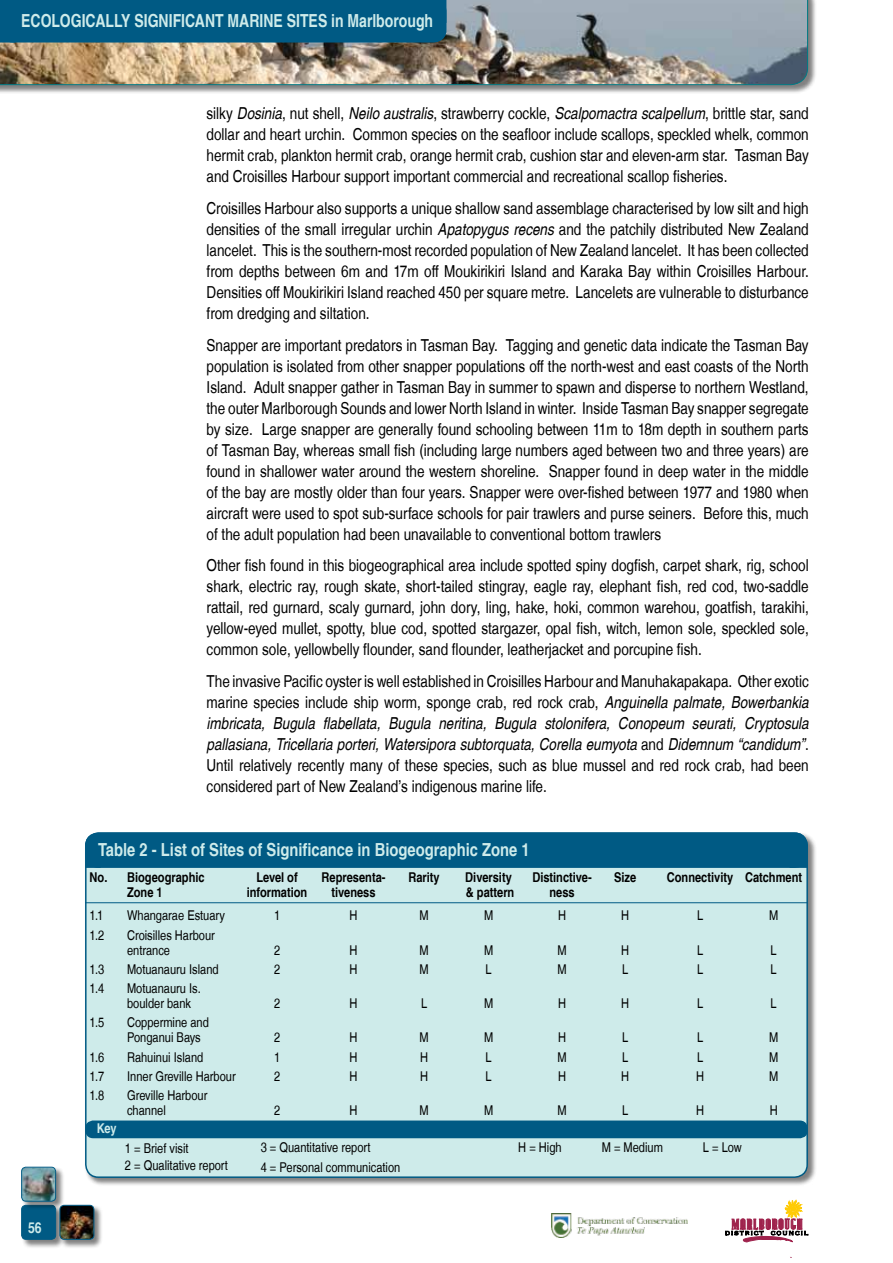
<style>
.page{position:relative;width:893px;height:1263px;background:#fff}
.page>*{position:absolute;margin:0;border:0;box-sizing:border-box;transform-origin:0 0}
.t1{font:18px "Nimbus San LGR Bol Con";color:#ceebea}
.t2{font:18px "Nimbus San L Bol Con";color:#ceebea;scale:.95 1}
.t3{font:16.5px/21px "Nimbus San L Reg Con";color:#000;text-align:justify}
.t4{font:16.5px/21px "Nimbus San L Reg Con Ita";color:#000}
.t5{font:15px "Nimbus San L Bol Con";color:#ceebea}
.t6{font:13.5px/15px "Nimbus San L Reg Con";color:#000}
.t7{font:13.5px "Nimbus San L Bol Con";color:#000}
.t8{font:13.5px "Nimbus San L Bol Con";color:#ceebea}
.s1{font-family:"Nimbus San L Reg Con Ita"}
.s2{font-family:"Nimbus San L Reg Con"}
</style>
<div class="page">
<div style="left:0;top:0;width:817px;height:94px;background:#000;opacity:.5"></div>
<img style="left:0;top:0;width:808px;height:85px">
<div style="left:21px;top:1204px;width:44px;height:45px;background:#000;opacity:.5"></div>
<div style="left:22px;top:1205px;width:34px;height:34px;background:#005a84;border-radius:4px"></div>
<div style="left:21px;top:1205px;width:35px;height:35px;border:1px solid #005a84;border-radius:4px"></div>
<div style="left:0;top:0;width:446px;height:43px;background:#005a84"></div>
<div style="left:59px;top:1204px;width:44px;height:45px;background:#000;opacity:.5"></div>
<img style="left:60px;top:1205px;width:34px;height:34px">
<div style="left:60px;top:1205px;width:34px;height:35px;border:1px solid #005a84;border-radius:4px"></div>
<div style="left:21px;top:1166px;width:44px;height:45px;background:#000;opacity:.5"></div>
<img style="left:22px;top:1167px;width:33px;height:34px">
<div style="left:21px;top:1167px;width:35px;height:34px;border:1px solid #005a84;border-radius:4px"></div>
<svg style="left:725px;top:1200px;width:83px;height:42px"></svg>
<img style="left:551px;top:1213px;width:136px;height:24px">
<div style="left:85px;top:832px;width:732px;height:354px;background:#000;opacity:.5"></div>
<div style="left:86px;top:833px;width:721px;height:344px;background:#ceebea;border-radius:13px"></div>
<div style="left:86px;top:833px;width:721px;height:34px;background:#005a84;border-radius:13px"></div>
<div style="left:85px;top:832px;width:723px;height:36px;border:2px solid #005a84;border-radius:13px"></div>
<div style="left:85px;top:856px;width:16px;height:12px;background:#005a84"></div>
<div style="left:790px;top:857px;width:18px;height:11px;background:#005a84"></div>
<hr style="left:85px;top:902px;width:723px;height:1px;background:#005a84">
<div style="left:86px;top:1121px;width:721px;height:16px;background:#005a84;border-radius:8px"></div>
<div style="left:85px;top:1120px;width:723px;height:18px;border:2px solid #005a84;border-radius:8px"></div>
<p class="t2" style="left:21px;top:10px;width:435px">Ecologically Significant Marine Sites in Marlborough</p>
<p class="t3" style="left:207px;top:103px;width:604px">silky <span class="s1">Dosinia</span>, nut shell, <span class="s1">Neilo australis</span>, strawberry cockle, <span class="s1">Scalpomactra scalpellum</span>, brittle star, sand dollar and heart urchin. Common species on the seafloor include scallops, speckled whelk, common hermit crab, plankton hermit crab, orange hermit crab, cushion star and eleven-arm star. Tasman Bay and Croisilles Harbour support important commercial and recreational scallop fisheries.</p>
<p class="t3" style="left:207px;top:198px;width:604px">Croisilles Harbour also supports a unique shallow sand assemblage characterised by low silt and high densities of the small irregular urchin <span class="s1">Apatopygus recens</span> and the patchily distributed New Zealand lancelet. This is the southern-most recorded population of New Zealand lancelet. It has been collected from depths between 6m and 17m off Moukirikiri Island and Karaka Bay within Croisilles Harbour.<br>Densities off Moukirikiri Island reached 450 per square metre. Lancelets are vulnerable to disturbance from dredging and siltation.</p>
<p class="t3" style="left:207px;top:334px;width:604px">Snapper are important predators in Tasman Bay. Tagging and genetic data indicate the Tasman Bay population is isolated from other snapper populations off the north-west and east coasts of the North Island. Adult snapper gather in Tasman Bay in summer to spawn and disperse to northern Westland, the outer Marlborough Sounds and lower North Island in winter. Inside Tasman Bay snapper segregate by size. Large snapper are generally found schooling between 11m to 18m depth in southern parts of Tasman Bay, whereas small fish (including large numbers aged between two and three years) are found in shallower water around the western shoreline. Snapper found in deep water in the middle of the bay are mostly older than four years. Snapper were over-fished between 1977 and 1980 when aircraft were used to spot sub-surface schools for pair trawlers and purse seiners. Before this, much of the adult population had been unavailable to conventional bottom trawlers</p>
<p class="t3" style="left:207px;top:555px;width:604px">Other fish found in this biogeographical area include spotted spiny dogfish, carpet shark, rig, school shark, electric ray, rough skate, short-tailed stingray, eagle ray, elephant fish, red cod, two-saddle rattail, red gurnard, scaly gurnard, john dory, ling, hake, hoki, common warehou, goatfish, tarakihi, yellow-eyed mullet, spotty, blue cod, spotted stargazer, opal fish, witch, lemon sole, speckled sole, common sole, yellowbelly flounder, sand flounder, leatherjacket and porcupine fish.</p>
<p class="t3" style="left:207px;top:671px;width:604px">The invasive Pacific oyster is well established in Croisilles Harbour and Manuhakapakapa. Other exotic marine species include ship worm, sponge crab, red rock crab, <span class="s1">Anguinella palmate, Bowerbankia</span></p>
<p class="t4" style="left:207px;top:712px;width:604px">imbricata, Bugula flabellata, Bugula neritina, Bugula stolonifera, Conopeum seurati, Cryptosula pallasiana, Tricellaria porteri, Watersipora subtorquata, Corella eumyota <span class="s2">and</span> Didemnum “candidum”<span class="s2">.</span></p>
<p class="t3" style="left:207px;top:755px;width:604px">Until relatively recently many of these species, such as blue mussel and red rock crab, had been considered part of New Zealand’s indigenous marine life.</p>
<p class="t1" style="left:98px;top:839px;width:433px">Table 2 - List of Sites of Significance in Biogeographic Zone 1</p>
<p class="t7" style="left:90px;top:869px;width:146px">No. Biogeographic L</p>
<p class="t7" style="left:263px;top:869px;width:178px">evel of Representa- Rarity</p>
<p class="t7" style="left:465px;top:869px;width:48px">Diversity</p>
<p class="t7" style="left:532px;top:869px;width:61px">Distinctive-</p>
<p class="t7" style="left:614px;top:869px;width:43px">Size C</p>
<p class="t7" style="left:675px;top:869px;width:129px">onnectivity Catchment</p>
<p class="t7" style="left:127px;top:884px;width:37px">Zone 1</p>
<p class="t7" style="left:247px;top:884px;width:62px">information</p>
<p class="t7" style="left:331px;top:884px;width:46px">tiveness</p>
<p class="t7" style="left:466px;top:884px;width:50px">&amp; pattern</p>
<p class="t7" style="left:549px;top:884px;width:27px">ness</p>
<p class="t6" style="left:90px;top:908px;width:15px">1.1</p>
<p class="t6" style="left:127px;top:908px;width:100px">Whangarae Estuary</p>
<p class="t6" style="left:274px;top:908px;width:8px">1</p>
<p class="t6" style="left:350px;top:908px;width:9px">H</p>
<p class="t6" style="left:419px;top:908px;width:11px">M</p>
<p class="t6" style="left:484px;top:908px;width:11px">M</p>
<p class="t6" style="left:558px;top:908px;width:9px">H</p>
<p class="t6" style="left:621px;top:908px;width:34px">H L</p>
<p class="t6" style="left:769px;top:908px;width:11px">M</p>
<p class="t6" style="left:90px;top:928px;width:16px">1.2</p>
<p class="t6" style="left:127px;top:928px;width:89px">Croisilles Harbour entrance</p>
<p class="t6" style="left:274px;top:943px;width:8px">2</p>
<p class="t6" style="left:350px;top:943px;width:9px">H</p>
<p class="t6" style="left:419px;top:943px;width:11px">M</p>
<p class="t6" style="left:484px;top:943px;width:11px">M</p>
<p class="t6" style="left:557px;top:943px;width:11px">M</p>
<p class="t6" style="left:621px;top:943px;width:46px">H LL</p>
<p class="t6" style="left:90px;top:962px;width:16px">1.3</p>
<p class="t6" style="left:127px;top:962px;width:93px">Motuanauru Island</p>
<p class="t6" style="left:274px;top:962px;width:8px">2</p>
<p class="t6" style="left:350px;top:962px;width:9px">H</p>
<p class="t6" style="left:419px;top:962px;width:32px">M L</p>
<p class="t6" style="left:557px;top:962px;width:46px">M LLL</p>
<p class="t6" style="left:90px;top:981px;width:16px">1.4</p>
<p class="t6" style="left:127px;top:981px;width:75px">Motuanauru Is. boulder bank</p>
<p class="t6" style="left:274px;top:996px;width:8px">2</p>
<p class="t6" style="left:350px;top:996px;width:33px">H L</p>
<p class="t6" style="left:484px;top:996px;width:11px">M</p>
<p class="t6" style="left:558px;top:996px;width:9px">H</p>
<p class="t6" style="left:621px;top:996px;width:46px">H LL</p>
<p class="t6" style="left:90px;top:1015px;width:16px">1.5</p>
<p class="t6" style="left:127px;top:1015px;width:83px">Coppermine and<br>Ponganui Bays</p>
<p class="t6" style="left:274px;top:1030px;width:8px">2</p>
<p class="t6" style="left:350px;top:1030px;width:9px">H</p>
<p class="t6" style="left:419px;top:1030px;width:11px">M</p>
<p class="t6" style="left:484px;top:1030px;width:11px">M</p>
<p class="t6" style="left:769px;top:1030px;width:11px">M</p>
<p class="t6" style="left:90px;top:1050px;width:16px">1.6</p>
<p class="t6" style="left:127px;top:1050px;width:78px">Rahuinui Island</p>
<p class="t6" style="left:274px;top:1050px;width:8px">1</p>
<p class="t6" style="left:350px;top:1050px;width:9px">H</p>
<p class="t6" style="left:420px;top:1050px;width:31px">H L</p>
<p class="t6" style="left:769px;top:1050px;width:11px">M</p>
<p class="t6" style="left:90px;top:1069px;width:148px">1.7 I nner Greville Harbour</p>
<p class="t6" style="left:274px;top:1069px;width:8px">2</p>
<p class="t6" style="left:350px;top:1069px;width:9px">H</p>
<p class="t6" style="left:420px;top:1069px;width:31px">H L</p>
<p class="t6" style="left:558px;top:1069px;width:9px">H</p>
<p class="t6" style="left:621px;top:1069px;width:9px">H</p>
<p class="t6" style="left:696px;top:1069px;width:9px">H</p>
<p class="t6" style="left:769px;top:1069px;width:11px">M</p>
<p class="t6" style="left:90px;top:1088px;width:16px">1.8</p>
<p class="t6" style="left:127px;top:1088px;width:82px">Greville Harbour channel</p>
<p class="t6" style="left:274px;top:1103px;width:8px">2</p>
<p class="t6" style="left:350px;top:1103px;width:9px">H</p>
<p class="t6" style="left:420px;top:1103px;width:11px">M</p>
<p class="t6" style="left:484px;top:1103px;width:11px">M</p>
<p class="t6" style="left:558px;top:1103px;width:31px">M L</p>
<p class="t6" style="left:696px;top:1103px;width:9px">H</p>
<p class="t6" style="left:770px;top:1103px;width:9px">H</p>
<p class="t5" style="left:28px;top:1219px;width:15px">56</p>
<p class="t8" style="left:97px;top:1120px;width:21px">Key</p>
<p class="t6" style="left:125px;top:1139px;width:105px;line-height:17.1px">1 = Brief visit<br>2 = Qualitative report</p>
<p class="t6" style="left:261px;top:1140px;width:111px">3 = Quantitative report</p>
<p class="t6" style="left:518px;top:1140px;width:45px">H = High</p>
<p class="t6" style="left:602px;top:1140px;width:63px">M = Medium</p>
<p class="t6" style="left:703px;top:1140px;width:40px">L = Low</p>
<p class="t6" style="left:261px;top:1159px;width:141px">4 = Personal communication</p>
</div>
